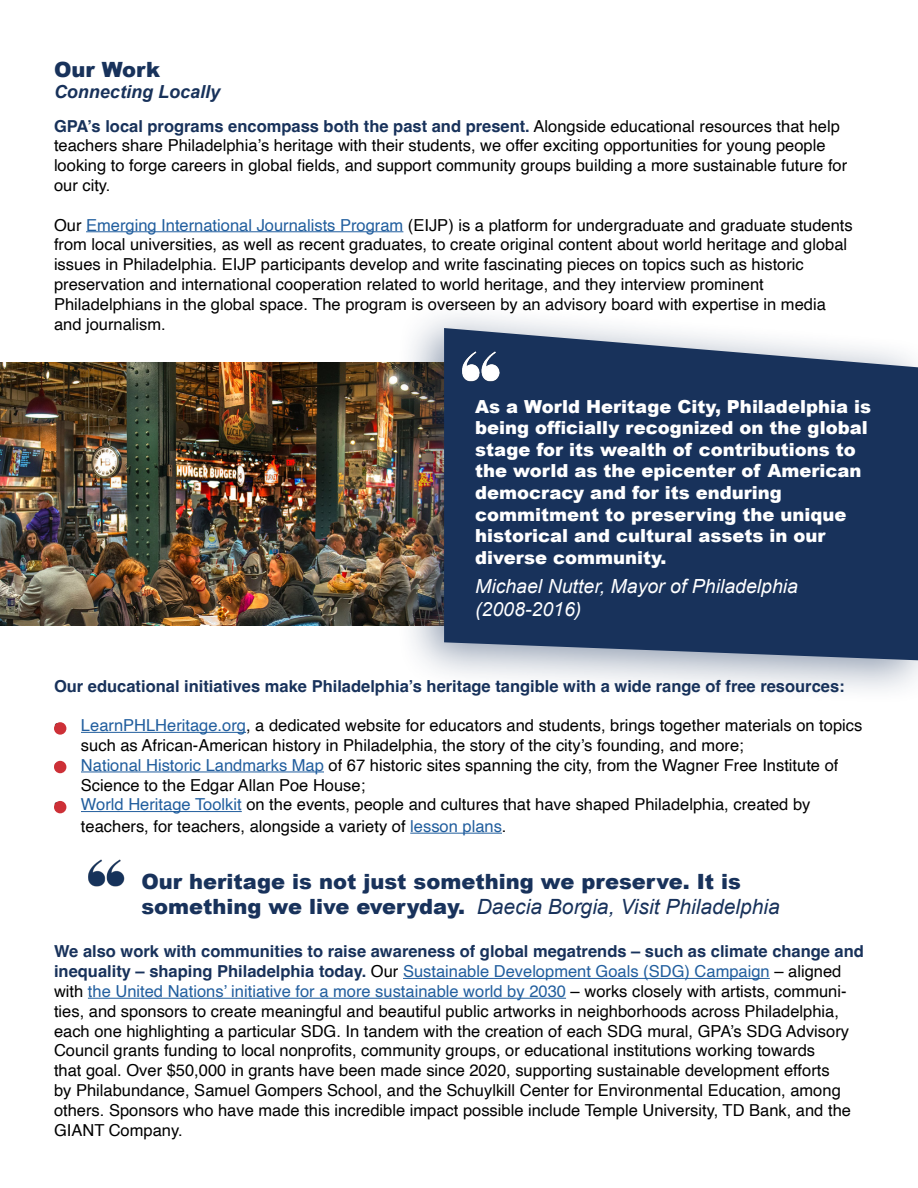
<style>
.page{position:relative;width:918px;height:1188px;background:#fff}
.page>*{position:absolute;margin:0;border:0;box-sizing:border-box;transform-origin:0 0}
.t1{font:900 21px/25.2px "Arial";color:#18325b}
.t2{font:italic 19.5px/23.4px "Arial";color:#fff}
.t3{font:900 18px/21.6px "Arial";color:#fff}
.t4{font:italic 700 18px "Arial";color:#18325b}
.t5{font:16.5px/19.8px "Helvetica";color:#000}
.t6{font:700 16.5px "Helvetica";color:#18325b}
.s1{font-weight:700;color:#18325b}
.s2{color:#215e9e}
.s3{font-weight:400;font-style:italic}
</style>
<div class="page">
<hr style="left:86px;top:231px;width:317px;height:1px;background:#215e9e">
<hr style="left:81px;top:732px;width:165px;height:1px;background:#215e9e">
<hr style="left:81px;top:772px;width:243px;height:1px;background:#215e9e">
<hr style="left:81px;top:811px;width:161px;height:1px;background:#215e9e">
<hr style="left:410px;top:833px;width:92px;height:1px;background:#215e9e">
<div style="left:54px;top:722px;width:12px;height:13px;background:#cd3037;border-radius:50%"></div>
<div style="left:54px;top:761px;width:12px;height:12px;background:#cd3037;border-radius:50%"></div>
<div style="left:54px;top:801px;width:12px;height:12px;background:#cd3037;border-radius:50%"></div>
<hr style="left:403px;top:978px;width:367px;height:1px;background:#215e9e">
<hr style="left:88px;top:998px;width:478px;height:1px;background:#215e9e">
<img style="left:88px;top:859px;width:37px;height:28px">
<img style="left:0;top:363px;width:395px;height:262px">
<div style="left:395px;top:300px;width:523px;height:406px;background:#18325b;opacity:.5"></div>
<svg style="left:444px;top:328px;width:474px;height:332px;background:#294167"></svg>
<img style="left:438px;top:344px;width:84px;height:67px">
<p class="t1" style="left:54px;top:56px;width:108px">Our Work</p>
<p class="t4" style="left:54px;top:80px;width:168px">Connecting Locally</p>
<p class="t5" style="left:54px;top:116px;width:795px"><span class="s1">GPA’s local programs encompass both the past and present.</span> Alongside educational resources that help teachers share Philadelphia’s heritage with their students, we offer exciting opportunities for young people looking to forge careers in global fields, and support community groups building a more sustainable future for our city.</p>
<p class="t5" style="left:54px;top:215px;width:800px">Our <span class="s2">Emerging International Journalists Program</span> (EIJP) is a platform for undergraduate and graduate students from local universities, as well as recent graduates, to create original content about world heritage and global issues in Philadelphia. EIJP participants develop and write fascinating pieces on topics such as historic preservation and international cooperation related to world heritage, and they interview prominent Philadelphians in the global space. The program is overseen by an advisory board with expertise in media and journalism.</p>
<p class="t3" style="left:475px;top:395px;width:397px">As a World Heritage City, Philadelphia is being officially recognized on the global stage for its wealth of contributions to the world as the epicenter of American democracy and for its enduring commitment to preserving the unique historical and cultural assets in our diverse community.</p>
<p class="t2" style="left:475px;top:575px;width:324px">Michael Nutter, Mayor of Philadelphia (2008-2016)</p>
<p class="t6" style="left:54px;top:676px;width:792px">Our educational initiatives make Philadelphia’s heritage tangible with a wide range of free resources:</p>
<p class="t5" style="left:81px;top:716px;width:783px;text-indent:-27px">• <span class="s2">LearnPHLHeritage.org</span>, a dedicated website for educators and students, brings together materials on topics such as African-American history in Philadelphia, the story of the city’s founding, and more;</p>
<p class="t5" style="left:81px;top:756px;width:759px;text-indent:-27px">• <span class="s2">National Historic Landmarks Map</span> of 67 historic sites spanning the city, from the Wagner Free Institute of<br>Science to the Edgar Allan Poe House;</p>
<p class="t5" style="left:81px;top:794px;width:731px;line-height:21.6px;text-indent:-27px">• <span class="s2">World Heritage Toolkit</span> on the events, people and cultures that have shaped Philadelphia, created by teachers, for teachers, alongside a variety of <span class="s2">lesson plans</span>.</p>
<p class="t1" style="left:141px;top:868px;width:640px">Our heritage is not just something we preserve. It is something we live everyday. <span class="s3">Daecia Borgia, Visit Philadelphia</span></p>
<p class="t5" style="left:54px;top:942px;width:812px"><span class="s1">We also work with communities to raise awareness of global megatrends – such as climate change and inequality – shaping Philadelphia today.</span> Our <span class="s2">Sustainable Development Goals (SDG) Campaign</span> – aligned with <span class="s2">the United Nations’ initiative for a more sustainable world by 2030</span> – works closely with artists, communi&shy;ties, and sponsors to create meaningful and beautiful public artworks in neighborhoods across Philadelphia, each one highlighting a particular SDG. In tandem with the creation of each SDG mural, GPA’s SDG Advisory Council grants funding to local nonprofits, community groups, or educational institutions working towards<br>that goal. Over $50,000 in grants have been made since 2020, supporting sustainable development efforts<br>by Philabundance, Samuel Gompers School, and the Schuylkill Center for Environmental Education, among others. Sponsors who have made this incredible impact possible include Temple University, TD Bank, and the GIANT Company.</p>
</div>
